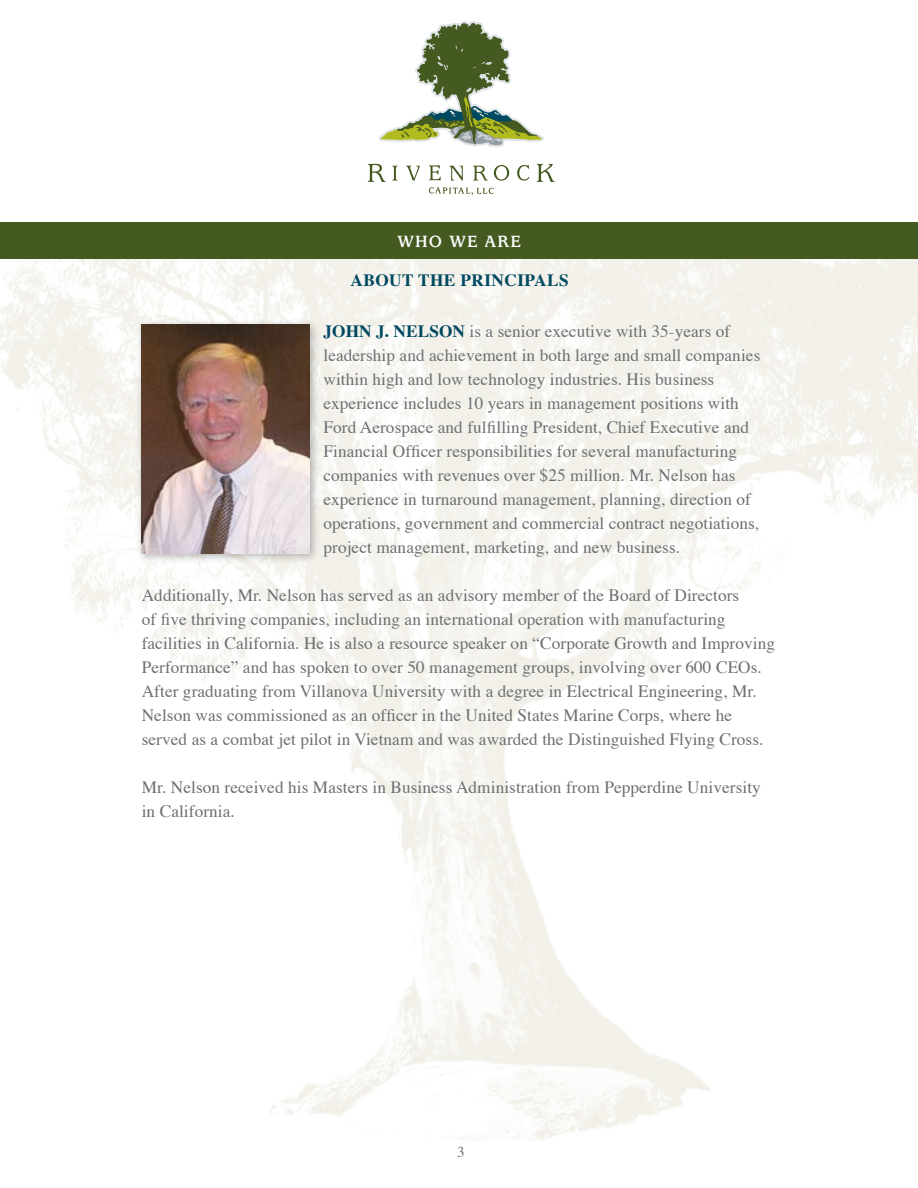
<style>
.page{position:relative;width:918px;height:1188px;background:#fff}
.page>*{position:absolute;margin:0;border:0;box-sizing:border-box;transform-origin:0 0}
.t1{font:700 18px "Usherwood";letter-spacing:.05em;color:#fff}
.t2{font:17.25px/24px "Times";letter-spacing:.005em;color:#6c6f71}
.t3{font:700 17.25px "Times";letter-spacing:.025em;color:#004960}
</style>
<div class="page">
<img style="left:0;top:258px;width:918px;height:882px">
<div style="left:0;top:222px;width:918px;height:36px;background:#455a21"></div>
<svg style="left:368px;top:164px;width:18px;height:18px"></svg>
<svg style="left:392px;top:166px;width:6px;height:15px"></svg>
<svg style="left:406px;top:166px;width:14px;height:15px"></svg>
<svg style="left:429px;top:165px;width:12px;height:16px"></svg>
<svg style="left:449px;top:166px;width:14px;height:15px"></svg>
<svg style="left:473px;top:166px;width:15px;height:15px"></svg>
<svg style="left:494px;top:165px;width:15px;height:16px"></svg>
<svg style="left:517px;top:165px;width:13px;height:16px"></svg>
<svg style="left:537px;top:164px;width:18px;height:18px"></svg>
<svg style="left:429px;top:187px;width:65px;height:8px"></svg>
<svg style="left:379px;top:21px;width:165px;height:127px"></svg>
<div style="left:135px;top:317px;width:186px;height:249px;background:#000;opacity:.3"></div>
<img style="left:142px;top:324px;width:168px;height:230px">
<p class="t1" style="left:397px;top:231px;width:125px">WHO WE ARE</p>
<p class="t3" style="left:351px;top:263px;width:220px">ABOUT THE PRINCIPALS</p>
<p class="t3" style="left:323px;top:315px;width:23px">JOHN</p>
<p class="t3" style="left:376px;top:315px;width:31px">J. NELSON</p>
<p class="t2" style="left:323px;top:318px;width:438px;text-indent:146px">is a senior executive with 35-years of leadership and achievement in both large and small companies within high and low technology industries. His business experience includes 1 0 years in management positions with Ford Aerospace and fulfilling President, Chief Executive and Financial Officer responsibilities for several manufacturing companies with revenues over $25 million. Mr. Nelson has experience in turnaround management, planning, direction of operations, government and commercial contract negotiations, project management, marketing, and new business.</p>
<p class="t2" style="left:142px;top:582px;width:635px">Additionally, Mr. Nelson has served as an advisory member of the Board of Directors<br>of five thriving companies, including an international operation with manufacturing facilities in California. He is also a resource speaker on “Corporate Growth and Improving Performance” and has spoken to over 50 management groups, involving over 600 CEOs.<br>After graduating from Villanova University with a degree in Electrical Engineering, Mr.<br>Nelson was commissioned as an officer in the United States Marine Corps, where he served as a combat jet pilot in Vietnam and was awarded the Distinguished Flying Cross.</p>
<p class="t2" style="left:142px;top:774px;width:621px">Mr. Nelson received his Masters in Business Administration from Pepperdine University in California.</p>
</div>
